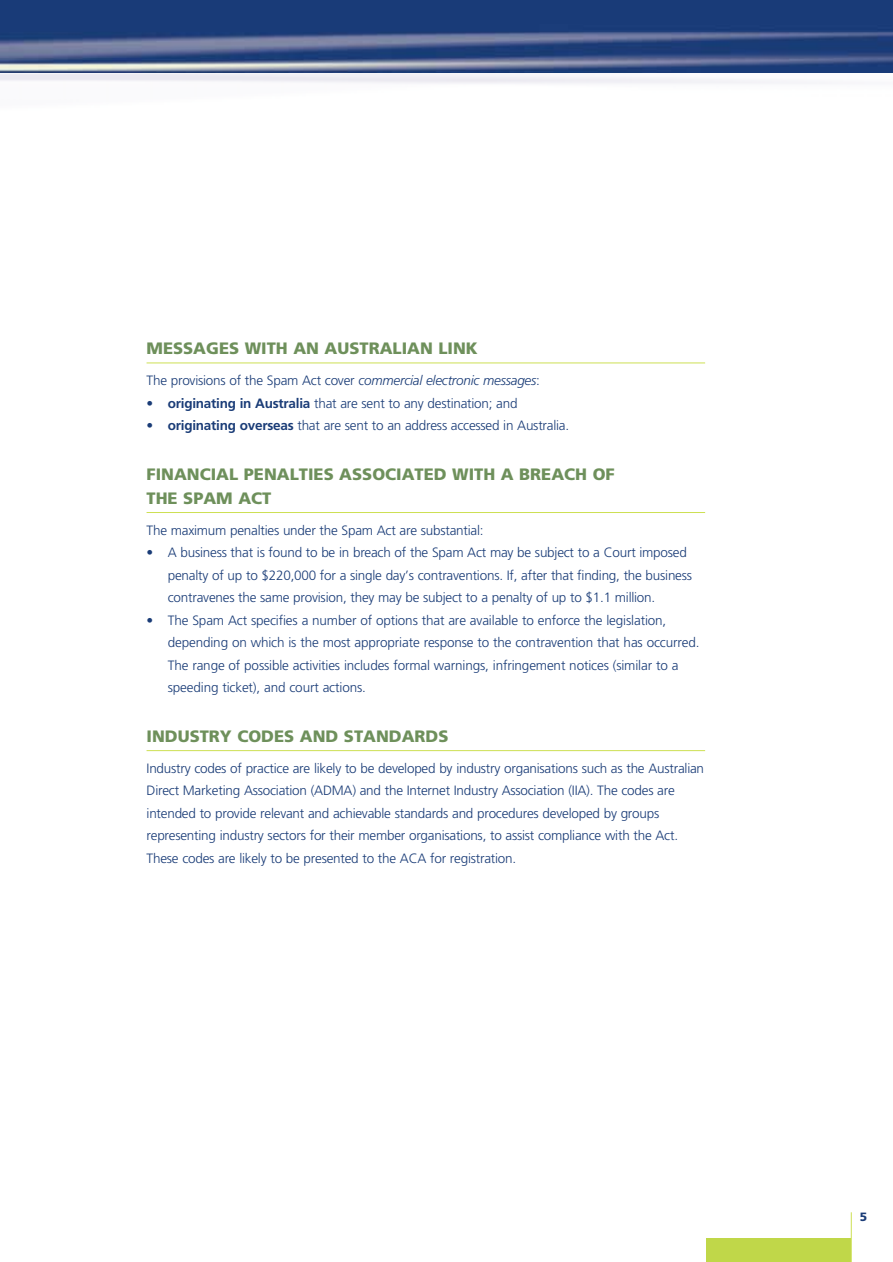
<style>
.page{position:relative;width:893px;height:1262px;background:#fff}
.page>*{position:absolute;margin:0;border:0;box-sizing:border-box;transform-origin:0 0}
.t1{font:900 16.5px/24px "Frutiger LT Std";color:#6e905b}
.t2{font:300 13.5px/22.5px "Frutiger LT Std";letter-spacing:-.015em;color:#1a3c77}
.t3{font:900 12px "Frutiger LT Std";color:#1a3c77}
.s1{font-style:italic}
.s2{font-weight:700}
</style>
<div class="page">
<hr style="left:146px;top:363px;width:559px;height:1px;background:#cde053">
<hr style="left:146px;top:512px;width:559px;height:1px;background:#cde053">
<hr style="left:146px;top:750px;width:559px;height:1px;background:#cde053">
<div style="left:706px;top:1237px;width:145px;height:24px;background:#c0d749"></div>
<img style="left:0;top:72px;width:892px;height:12px">
<svg style="left:0;top:0;width:892px;height:72px;background:#365084"></svg>
<hr style="left:851px;top:1212px;width:1px;height:49px;background:#cde053">
<p class="t1" style="left:146px;top:338px;width:333px">MESSAGES WITH AN AUSTRALIAN LINK</p>
<p class="t2" style="left:146px;top:369px;width:395px">The provisions of the Spam Act cover <span class="s1">commercial electronic messages</span>:</p>
<p class="t2" style="left:146px;top:391px;width:372px">• <span class="s2">originating in Australia</span> that are sent to any destination; and</p>
<p class="t2" style="left:146px;top:414px;width:424px">• <span class="s2">originating overseas</span> that are sent to an address accessed in Australia.</p>
<p class="t1" style="left:146px;top:464px;width:469px">FINANCIAL PENALTIES ASSOCIATED WITH A BREACH OF<br>THE SPAM ACT</p>
<p class="t2" style="left:146px;top:518px;width:338px">The maximum penalties under the Spam Act are substantial:</p>
<p class="t2" style="left:168px;top:541px;width:525px;text-indent:-21px">• A business that is found to be in breach of the Spam Act may be subject to a Court imposed penalty of up to $220,000 for a single day’s contraventions. If, after that finding, the business contravenes the same provision, they may be subject to a penalty of up to $1.1 million.</p>
<p class="t2" style="left:168px;top:608px;width:533px;text-indent:-21px">• The Spam Act specifies a number of options that are available to enforce the legislation, depending on which is the most appropriate response to the contravention that has occurred.<br>The range of possible activities includes formal warnings, infringement notices (similar to a speeding ticket), and court actions.</p>
<p class="t1" style="left:146px;top:726px;width:303px">INDUSTRY CODES AND STANDARDS</p>
<p class="t2" style="left:146px;top:756px;width:559px">Industry codes of practice are likely to be developed by industry organisations such as the Australian Direct Marketing Association (ADMA) and the Internet Industry Association (IIA). The codes are intended to provide relevant and achievable standards and procedures developed by groups representing industry sectors for their member organisations, to assist compliance with the Act.<br>These codes are likely to be presented to the ACA for registration.</p>
<p class="t3" style="left:859px;top:1212px;width:9px">5</p>
</div>
